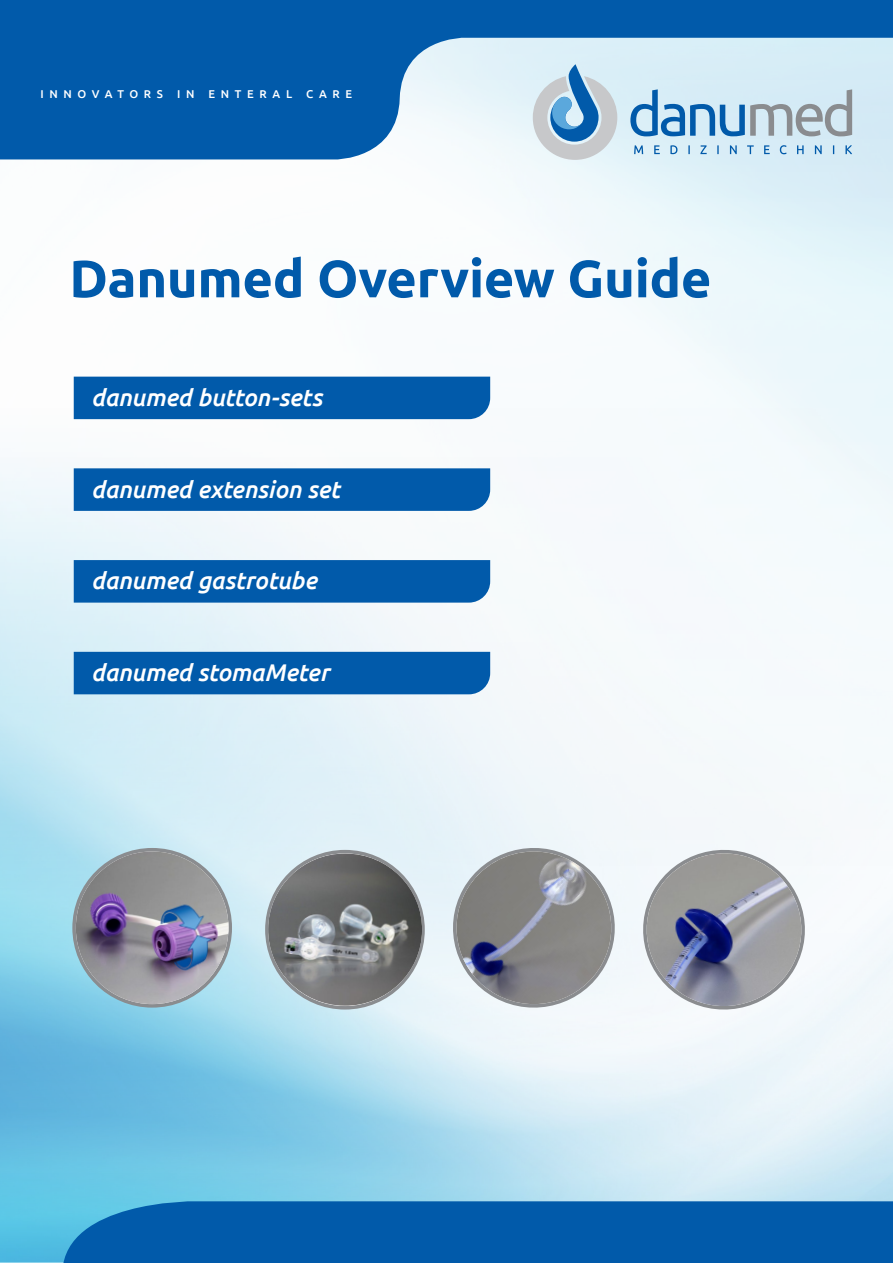
<style>
.page{position:relative;width:893px;height:1263px;background:#fff}
.page>*{position:absolute;margin:0;border:0;box-sizing:border-box;transform-origin:0 0}
.Fließtext{font:700 52.5px "Ubuntu";letter-spacing:-.005em;color:#015aaa}
.Fließtext-2{font:italic 500 24.15px "Ubuntu";letter-spacing:-.005em;color:#fff}
.Tabelle_Inhalt{font:500 11.4px "Ubuntu";letter-spacing:.5em;color:#fff}
</style>
<div class="page">
<img style="left:0;top:899px;width:893px;height:364px">
<img style="left:268px;top:853px;width:154px;height:153px">
<svg style="left:0;top:0;width:893px;height:159px;background:#5693c6"></svg>
<div style="left:74px;top:377px;width:416px;height:42px;background:#015aaa"></div>
<div style="left:74px;top:468px;width:416px;height:43px;background:#015aaa"></div>
<div style="left:74px;top:560px;width:416px;height:43px;background:#015aaa"></div>
<div style="left:74px;top:652px;width:416px;height:42px;background:#015aaa"></div>
<div style="left:62px;top:1201px;width:831px;height:62px;background:#015aaa"></div>
<img style="left:75px;top:851px;width:154px;height:153px">
<div style="left:632px;top:838px;width:184px;height:183px;background:#f4f8fb"></div>
<img style="left:636px;top:853px;width:176px;height:164px">
<svg style="left:441px;top:837px;width:185px;height:182px"></svg>
<img style="left:446px;top:851px;width:176px;height:164px">
<p class="Tabelle_Inhalt" style="left:40px;top:86px;width:313px">INNOVATORS IN ENTERAL CARE</p>
<p class="Fließtext" style="left:69px;top:247px;width:644px">Danumed Overview Guide</p>
<p class="Fließtext-2" style="left:91px;top:383px;width:233px">danumed button-sets</p>
<p class="Fließtext-2" style="left:91px;top:474px;width:250px">danumed extension set</p>
<p class="Fließtext-2" style="left:91px;top:566px;width:227px">danumed gastrotube</p>
<p class="Fließtext-2" style="left:91px;top:658px;width:240px">danumed stomaMeter</p>
</div>
